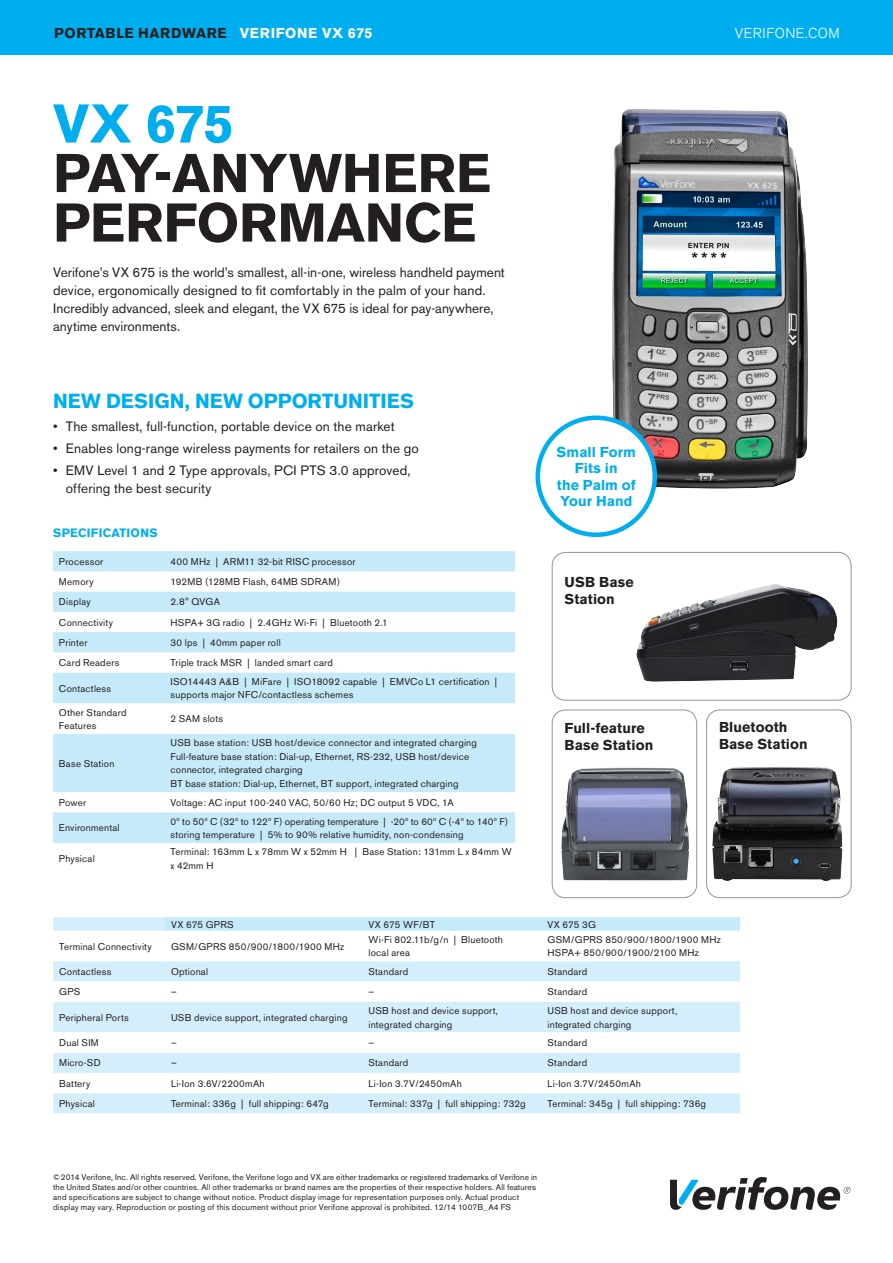
<style>
.page{position:relative;width:893px;height:1263px;background:#fff}
.page>*{position:absolute;margin:0;border:0;box-sizing:border-box;transform-origin:0 0}
.t1{font:700 54px/49.5px "Akzidenz Grotesk BE";letter-spacing:-.005em;color:#231f20}
.H1_top_blue{font:700 54px "Akzidenz Grotesk BE";color:#00aeef}
.Subhead{font:700 20.25px "Akzidenz Grotesk BE";color:#00aeef}
.Caption_-_Feature_Bl{font:700 14.25px/16.5px "Akzidenz Grotesk BE";letter-spacing:.01em;color:#231f20}
.Caption_-_Circle{font:700 14.25px/16.5px "Akzidenz Grotesk BE";letter-spacing:.005em;color:#00aeef;text-align:center}
.Caption_-_Feature_Bl-2{font:700 14.25px "Akzidenz Grotesk BE";letter-spacing:.045em;color:#231f20}
.t2{font:300 14.25px "Akzidenz Grotesk BE";letter-spacing:.035em;color:#fff}
.T1{font:13.5px/18px "Akzidenz Grotesk BE";letter-spacing:.01em;color:#231f20}
.t3{font:700 12px "Akzidenz Grotesk BE";letter-spacing:.025em;color:#00aeef}
.Table_Specs_T1{font:9.75px/13.5px "Akzidenz Grotesk BE";letter-spacing:.025em;color:#231f20}
.Footnote{font:8.25px/9.9px "Akzidenz Grotesk BE";letter-spacing:.02em;color:#231f20}
.s1{color:#fff}
</style>
<div class="page">
<div style="left:0;top:0;width:893px;height:54px;background:#00aeef"></div>
<svg style="left:53px;top:551px;width:462px;height:292px;fill:#c6eafa"></svg>
<svg style="left:53px;top:917px;width:687px;height:196px;fill:#d4effb"></svg>
<svg style="left:165px;top:917px;width:575px;height:14px;background:#c7eafa"></svg>
<svg style="left:53px;top:981px;width:687px;height:72px"></svg>
<svg style="left:53px;top:1073px;width:687px;height:20px"></svg>
<img style="left:612px;top:109px;width:196px;height:382px">
<div style="left:538px;top:418px;width:117px;height:117px;background:#fff;border-radius:50%"></div>
<div style="left:536px;top:415px;width:121px;height:122px;border:4px solid #00aeef;border-radius:50%"></div>
<svg style="left:670px;top:1177px;width:180px;height:33px"></svg>
<img style="left:561px;top:767px;width:128px;height:113px">
<div style="left:552px;top:709px;width:145px;height:189px;border:1px solid #939598;border-radius:14px"></div>
<img style="left:712px;top:767px;width:131px;height:114px">
<div style="left:706px;top:709px;width:145px;height:189px;border:1px solid #939598;border-radius:14px"></div>
<img style="left:636px;top:584px;width:202px;height:98px">
<div style="left:552px;top:552px;width:299px;height:148px;border:1px solid #939598;border-radius:14px"></div>
<p class="Caption_-_Feature_Bl-2" style="left:54px;top:24px;width:320px">PORTABLE HARDWARE <span class="s1">VERIFONE VX 675</span></p>
<p class="H1_top_blue" style="left:53px;top:92px;width:182px">VX 675</p>
<p class="t1" style="left:53px;top:149px;width:439px">PAY-ANYWHERE<br>PERFORMANCE</p>
<p class="T1" style="left:53px;top:263px;width:453px">Verifone’s VX 675 is the world’s smallest, all-in-one, wireless handheld payment device, ergonomically designed to fit comfortably in the palm of your hand.<br>Incredibly advanced, sleek and elegant, the VX 675 is ideal for pay-anywhere, anytime environments.</p>
<p class="Subhead" style="left:53px;top:390px;width:362px">NEW DESIGN, NEW OPPORTUNITIES</p>
<p class="T1" style="left:53px;top:417px;width:343px">• The smallest, full-function, portable device on the market</p>
<p class="T1" style="left:53px;top:439px;width:367px">• Enables long-range wireless payments for retailers on the go</p>
<p class="T1" style="left:66px;top:462px;width:346px;text-indent:-13px">• EMV Level 1 and 2 Type approvals, PCI PTS 3.0 approved, offering the best security</p>
<p class="t3" style="left:53px;top:525px;width:106px">SPECIFICATIONS</p>
<p class="Table_Specs_T1" style="left:59px;top:555px;width:46px">Processor</p>
<p class="Table_Specs_T1" style="left:171px;top:555px;width:187px">400 MHz | ARM11 32-bit RISC processor</p>
<p class="Table_Specs_T1" style="left:59px;top:575px;width:36px">Memory</p>
<p class="Table_Specs_T1" style="left:171px;top:575px;width:171px">192MB (128MB Flash, 64MB SDRAM)</p>
<p class="Table_Specs_T1" style="left:59px;top:595px;width:33px">Display</p>
<p class="Table_Specs_T1" style="left:171px;top:595px;width:51px">2.8" QVGA</p>
<p class="Table_Specs_T1" style="left:59px;top:615px;width:56px">Connectivity</p>
<p class="Table_Specs_T1" style="left:171px;top:615px;width:219px">HSPA+ 3G radio | 2.4GHz Wi-Fi | Bluetooth 2.1</p>
<p class="Table_Specs_T1" style="left:59px;top:636px;width:30px">Printer</p>
<p class="Table_Specs_T1" style="left:171px;top:636px;width:112px">30 lps | 40mm paper roll</p>
<p class="Table_Specs_T1" style="left:59px;top:656px;width:62px">Card Readers</p>
<p class="Table_Specs_T1" style="left:171px;top:656px;width:164px">Triple track MSR | landed smart card</p>
<p class="Table_Specs_T1" style="left:59px;top:681px;width:54px">Contactless</p>
<p class="Table_Specs_T1" style="left:171px;top:675px;width:328px">ISO14443 A&amp;B | MiFare | ISO18092 capable | EMVCo L1 certification | supports major NFC/contactless schemes</p>
<p class="Table_Specs_T1" style="left:59px;top:705px;width:69px">Other Standard<br>Features</p>
<p class="Table_Specs_T1" style="left:171px;top:712px;width:54px">2 SAM slots</p>
<p class="Table_Specs_T1" style="left:59px;top:756px;width:57px">Base Station</p>
<p class="Table_Specs_T1" style="left:171px;top:736px;width:308px">USB base station: USB host/device connector and integrated charging</p>
<p class="Table_Specs_T1" style="left:171px;top:750px;width:300px">Full-feature base station: Dial-up, Ethernet, RS-232, USB host/device connector, integrated charging</p>
<p class="Table_Specs_T1" style="left:171px;top:777px;width:289px">BT base station: Dial-up, Ethernet, BT support, integrated charging</p>
<p class="Table_Specs_T1" style="left:59px;top:796px;width:29px">Power</p>
<p class="Table_Specs_T1" style="left:171px;top:796px;width:285px">Voltage: AC input 100-240 VAC, 50/60 Hz; DC output 5 VDC, 1A</p>
<p class="Table_Specs_T1" style="left:59px;top:821px;width:62px">Environmental</p>
<p class="Table_Specs_T1" style="left:171px;top:814px;width:339px">0º to 50º C (32º to 122º F) operating temperature | -20º to 60º C (-4º to 140º F) storing temperature | 5% to 90% relative humidity, non-condensing</p>
<p class="Table_Specs_T1" style="left:59px;top:852px;width:37px">Physical</p>
<p class="Table_Specs_T1" style="left:171px;top:845px;width:343px">Terminal: 163mm L x 78mm W x 52mm H | Base Station: 131mm L x 84mm W x 42mm H</p>
<p class="Caption_-_Circle" style="left:557px;top:444px;width:81px">Small Form<br>Fits in<br>the Palm of<br>Your Hand</p>
<p class="Caption_-_Feature_Bl" style="left:565px;top:574px;width:71px">USB Base<br>Station</p>
<p class="Caption_-_Feature_Bl" style="left:565px;top:720px;width:90px">Full-feature<br>Base Station</p>
<p class="Table_Specs_T1" style="left:171px;top:917px;width:64px">VX 675 GPRS</p>
<p class="Table_Specs_T1" style="left:368px;top:917px;width:68px">VX 675 WF/BT</p>
<p class="Table_Specs_T1" style="left:547px;top:917px;width:50px">VX 675 3G</p>
<p class="t2" style="left:735px;top:25px;width:107px">VERIFONE.COM</p>
<p class="Caption_-_Feature_Bl" style="left:719px;top:719px;width:90px">Bluetooth<br>Base Station</p>
<p class="Table_Specs_T1" style="left:59px;top:939px;width:94px">Terminal Connectivity</p>
<p class="Table_Specs_T1" style="left:171px;top:939px;width:175px">GSM/GPRS 850/900/1800/1900 MHz</p>
<p class="Table_Specs_T1" style="left:368px;top:933px;width:136px">Wi-Fi 802.11b/g/n | Bluetooth local area</p>
<p class="Table_Specs_T1" style="left:547px;top:933px;width:175px">GSM/GPRS 850/900/1800/1900 MHz</p>
<p class="Table_Specs_T1" style="left:547px;top:946px;width:153px">HSPA+ 850/900/1900/2100 MHz</p>
<p class="Table_Specs_T1" style="left:59px;top:965px;width:54px">Contactless</p>
<p class="Table_Specs_T1" style="left:171px;top:965px;width:39px">Optional</p>
<p class="Table_Specs_T1" style="left:368px;top:965px;width:41px">Standard</p>
<p class="Table_Specs_T1" style="left:547px;top:965px;width:41px">Standard</p>
<p class="Table_Specs_T1" style="left:59px;top:985px;width:23px">GPS</p>
<p class="Table_Specs_T1" style="left:171px;top:985px;width:7px">–</p>
<p class="Table_Specs_T1" style="left:368px;top:985px;width:7px">–</p>
<p class="Table_Specs_T1" style="left:547px;top:985px;width:41px">Standard</p>
<p class="Table_Specs_T1" style="left:59px;top:1010px;width:71px">Peripheral Ports</p>
<p class="Table_Specs_T1" style="left:171px;top:1010px;width:178px">USB device support, integrated charging</p>
<p class="Table_Specs_T1" style="left:368px;top:1004px;width:131px">USB host and device support, integrated charging</p>
<p class="Table_Specs_T1" style="left:547px;top:1004px;width:131px">USB host and device support, integrated charging</p>
<p class="Table_Specs_T1" style="left:59px;top:1036px;width:41px">Dual SIM</p>
<p class="Table_Specs_T1" style="left:171px;top:1036px;width:7px">–</p>
<p class="Table_Specs_T1" style="left:368px;top:1036px;width:7px">–</p>
<p class="Table_Specs_T1" style="left:547px;top:1036px;width:41px">Standard</p>
<p class="Table_Specs_T1" style="left:59px;top:1056px;width:43px">Micro-SD</p>
<p class="Table_Specs_T1" style="left:171px;top:1056px;width:7px">–</p>
<p class="Table_Specs_T1" style="left:368px;top:1056px;width:41px">Standard</p>
<p class="Table_Specs_T1" style="left:547px;top:1056px;width:41px">Standard</p>
<p class="Table_Specs_T1" style="left:59px;top:1076px;width:33px">Battery</p>
<p class="Table_Specs_T1" style="left:171px;top:1076px;width:95px">Li-Ion 3.6V/2200mAh</p>
<p class="Table_Specs_T1" style="left:368px;top:1076px;width:95px">Li-Ion 3.7V/2450mAh</p>
<p class="Table_Specs_T1" style="left:547px;top:1076px;width:95px">Li-Ion 3.7V/2450mAh</p>
<p class="Table_Specs_T1" style="left:59px;top:1097px;width:37px">Physical</p>
<p class="Table_Specs_T1" style="left:171px;top:1097px;width:159px">Terminal: 336g | full shipping: 647g</p>
<p class="Table_Specs_T1" style="left:368px;top:1097px;width:159px">Terminal: 337g | full shipping: 732g</p>
<p class="Table_Specs_T1" style="left:547px;top:1097px;width:160px">Terminal: 345g | full shipping: 736g</p>
<p class="Footnote" style="left:53px;top:1172px;width:485px">©2014 Verifone, Inc. All rights reserved. Verifone, the Verifone logo and VX are either trademarks or registered trademarks of Verifone in the United States and/or other countries. All other trademarks or brand names are the properties of their respective holders. All features and specifications are subject to change without notice. Product display image for representation purposes only. Actual product display may vary. Reproduction or posting of this document without prior Verifone approval is prohibited. 12/14 1007B_A4 FS</p>
</div>
